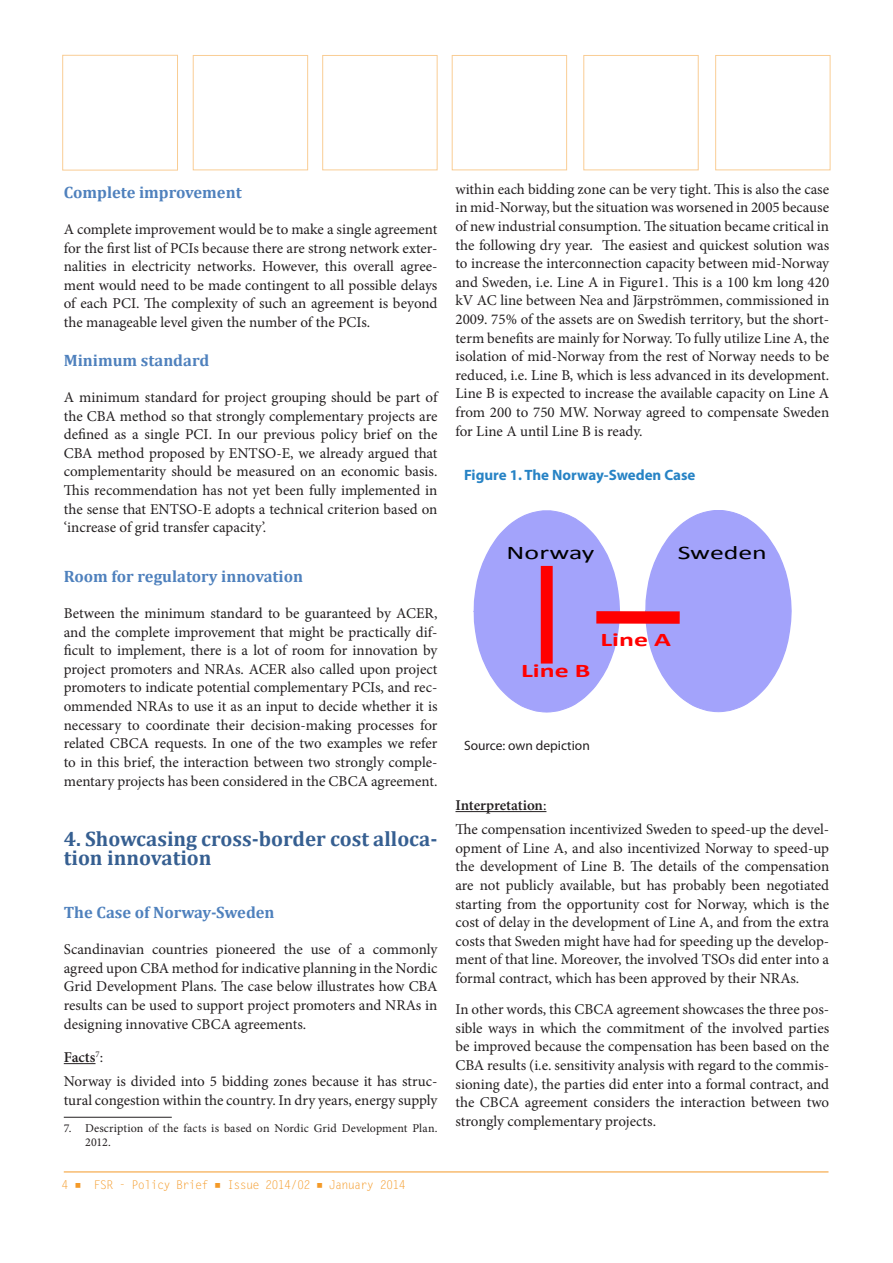
<style>
.page{position:relative;width:893px;height:1263px;background:#fff}
.page>*{position:absolute;margin:0;border:0;box-sizing:border-box;transform-origin:0 0}
.Heading_1{font:700 21px/18.6px "Cambria";color:#365f91}
.t1{font:19.35px "Calibri";letter-spacing:-.005em;color:#000;scale:1.44 1}
.t2{font:700 19.35px "Calibri";color:#f00;scale:1.44 1}
.Heading_3{font:700 16.5px "Cambria";color:#4f81bd}
.body_text{font:15px/18.6px "Minion Pro";color:#231f20;text-align:justify}
.footnotes{font:15px/18.6px "Minion Pro";color:#231f20;text-align:justify}
.t3{font:700 15px "Myriad Pro";color:#2783c5}
.body_text-2{font:600 15px "Minion Pro";letter-spacing:-.005em;color:#231f20}
.t4{font:13.5px "Myriad Pro";color:#231f20}
.footnotes-2{font:12px/14.4px "Minion Pro";letter-spacing:.01em;color:#231f20}
.t5{font:12px "Letter Gothic Std";letter-spacing:-.07em;color:#f49a28}
.s1{font-weight:400}
</style>
<div class="page">
<hr style="left:64px;top:1172px;width:764px;height:1px;background:#f49a28">
<hr style="left:64px;top:1063px;width:32px;height:1px;background:#231f20">
<hr style="left:64px;top:1117px;width:108px;height:1px;background:#231f20">
<hr style="left:455px;top:811px;width:91px;height:1px;background:#231f20">
<svg style="left:645px;top:510px;width:147px;height:203px"></svg>
<svg style="left:473px;top:510px;width:147px;height:203px"></svg>
<div style="left:542px;top:570px;width:10px;height:89px;background:#f00"></div>
<svg style="left:605px;top:610px;width:66px;height:15px"></svg>
<p class="Heading_3" style="left:64px;top:181px;width:179px">Complete improvement</p>
<p class="body_text" style="left:64px;top:220px;width:375px">A complete improvement would be to make a single agreement for the first list of PCIs because there are strong network exter&shy;nalities in electricity networks. However, this overall agree&shy;ment would need to be made contingent to all possible delays of each PCI. The complexity of such an agreement is beyond the manageable level given the number of the PCIs.</p>
<p class="Heading_3" style="left:64px;top:349px;width:147px">Minimum standard</p>
<p class="body_text" style="left:64px;top:388px;width:375px">A minimum standard for project grouping should be part of the CBA method so that strongly complementary projects are defined as a single PCI. In our previous policy brief on the CBA method proposed by ENTSO-E, we already argued that complementarity should be measured on an economic basis.<br>This recommendation has not yet been fully implemented in the sense that ENTSO-E adopts a technical criterion based on ‘increase of grid transfer capacity’.</p>
<p class="Heading_3" style="left:64px;top:565px;width:241px">Room for regulatory innovation</p>
<p class="body_text" style="left:64px;top:604px;width:375px">Between the minimum standard to be guaranteed by ACER, and the complete improvement that might be practically dif&shy;ficult to implement, there is a lot of room for innovation by project promoters and NRAs. ACER also called upon project promoters to indicate potential complementary PCIs, and rec&shy;ommended NRAs to use it as an input to decide whether it is necessary to coordinate their decision-making processes for related CBCA requests. In one of the two examples we refer to in this brief, the interaction between two strongly comple&shy;mentary projects has been considered in the CBCA agreement.</p>
<p class="Heading_1" style="left:64px;top:829px;width:375px">4. Showcasing cross-border cost alloca&shy;tion innovation</p>
<p class="Heading_3" style="left:64px;top:901px;width:212px">The Case of Norway-Sweden</p>
<p class="body_text" style="left:64px;top:940px;width:375px">Scandinavian countries pioneered the use of a commonly agreed upon CBA method for indicative planning in the Nordic Grid Development Plans. The case below illustrates how CBA results can be used to support project promoters and NRAs in designing innovative CBCA agreements.</p>
<p class="body_text-2" style="left:64px;top:1047px;width:41px">Facts<sup>7</sup><span class="s1">:</span></p>
<p class="body_text" style="left:64px;top:1072px;width:375px">Norway is divided into 5 bidding zones because it has struc&shy;tural congestion within the country. In dry years, energy supply</p>
<p class="footnotes-2" style="left:85px;top:1121px;width:354px;text-indent:-21px">7. Description of the facts is based on Nordic Grid Development Plan.<br>2012.</p>
<p class="t5" style="left:62px;top:1178px;width:346px">4 ■ FSR - Policy Brief ■ Issue 2014/02 ■ January 2014</p>
<p class="footnotes" style="left:455px;top:180px;width:375px">within each bidding zone can be very tight. This is also the case in mid-Norway, but the situation was worsened in 2005 because of new industrial consumption. The situation became critical in the following dry year. The easiest and quickest solution was to increase the interconnection capacity between mid-Norway and Sweden, i.e. Line A in Figure1. This is a 100 km long 420 kV AC line between Nea and Järpströmmen, commissioned in 2009. 75% of the assets are on Swedish territory, but the short&shy;term benefits are mainly for Norway. To fully utilize Line A, the isolation of mid-Norway from the rest of Norway needs to be reduced, i.e. Line B, which is less advanced in its development.<br>Line B is expected to increase the available capacity on Line A from 200 to 750 MW. Norway agreed to compensate Sweden for Line A until Line B is ready.</p>
<p class="t3" style="left:464px;top:466px;width:233px">Figure 1. The Norway-Sweden Case</p>
<p class="t1" style="left:506px;top:541px;width:63px">Norway</p>
<p class="t1" style="left:678px;top:541px;width:63px">Sweden</p>
<p class="t2" style="left:521px;top:658px;width:50px">Line B</p>
<p class="t2" style="left:600px;top:627px;width:50px">Line A</p>
<p class="t4" style="left:464px;top:738px;width:127px">Source: own depiction</p>
<p class="body_text-2" style="left:455px;top:795px;width:92px">Interpretation<span class="s1">:</span></p>
<p class="body_text" style="left:455px;top:820px;width:375px">The compensation incentivized Sweden to speed-up the devel&shy;opment of Line A, and also incentivized Norway to speed-up the development of Line B. The details of the compensation are not publicly available, but has probably been negotiated starting from the opportunity cost for Norway, which is the cost of delay in the development of Line A, and from the extra costs that Sweden might have had for speeding up the develop&shy;ment of that line. Moreover, the involved TSOs did enter into a formal contract, which has been approved by their NRAs.</p>
<p class="body_text" style="left:455px;top:1000px;width:375px">In other words, this CBCA agreement showcases the three pos&shy;sible ways in which the commitment of the involved parties be improved because the compensation has been based on the CBA results (i.e. sensitivity analysis with regard to the commis&shy;sioning date), the parties did enter into a formal contract, and the CBCA agreement considers the interaction between two strongly complementary projects.</p>
</div>
